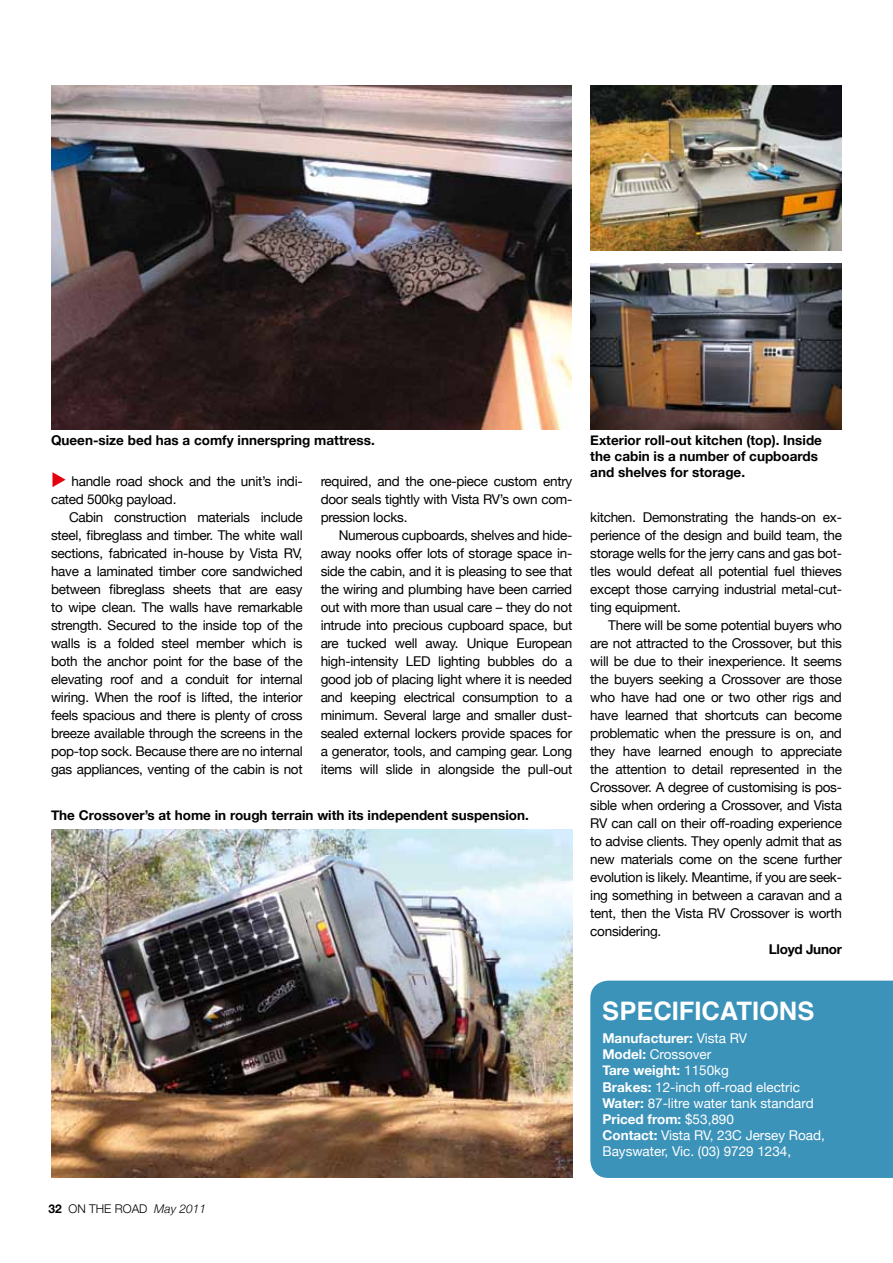
<style>
.page{position:relative;width:893px;height:1263px;background:#fff}
.page>*{position:absolute;margin:0;border:0;box-sizing:border-box;transform-origin:0 0}
.t1{font:700 25.5px "Helvetica";color:#fff}
.t2{font:13.5px/18px "Helvetica Neue";letter-spacing:-.02em;color:#000;text-align:justify}
.t3{font:700 13.5px/16.2px "Helvetica Neue";color:#000}
.t4{font:13.5px/16.2px "Helvetica Neue";color:#fff}
.t5{font:700 13.5px "Helvetica Neue";letter-spacing:-.02em;color:#000}
.t6{font:300 12px "Helvetica Neue";color:#000}
.s1{font-weight:700}
.s2{font-style:italic}
</style>
<div class="page">
<img style="left:51px;top:85px;width:521px;height:344px">
<img style="left:51px;top:829px;width:521px;height:349px">
<div style="left:590px;top:981px;width:303px;height:197px;background:#3c93ba"></div>
<img style="left:590px;top:85px;width:252px;height:165px">
<img style="left:590px;top:264px;width:252px;height:165px">
<p class="t3" style="left:51px;top:432px;width:325px">Queen-size bed has a comfy innerspring mattress.</p>
<p class="t2" style="left:51px;top:472px;width:253px;text-indent:21px">handle road shock and the unit’s indi&shy;cated 500kg payload.</p>
<p class="t2" style="left:51px;top:508px;width:253px;text-indent:18px">Cabin construction materials include steel, fibreglass and timber. The white wall sections, fabricated in-house by Vista RV, have a laminated timber core sandwiched between fibreglass sheets that are easy to wipe clean. The walls have remarkable strength. Secured to the inside top of the walls is a folded steel member which is both the anchor point for the base of the elevating roof and a conduit for internal wiring. When the roof is lifted, the interior feels spacious and there is plenty of cross breeze available through the screens in the pop-top sock. Because there are no internal gas appliances, venting of the cabin is not</p>
<p class="t2" style="left:321px;top:472px;width:253px">required, and the one-piece custom entry door seals tightly with Vista RV’s own com&shy;pression locks.</p>
<p class="t2" style="left:321px;top:526px;width:253px;text-indent:18px">Numerous cupboards, shelves and hide&shy;away nooks offer lots of storage space in&shy;side the cabin, and it is pleasing to see that the wiring and plumbing have been carried out with more than usual care – they do not intrude into precious cupboard space, but are tucked well away. Unique European high-intensity LED lighting bubbles do a good job of placing light where it is needed and keeping electrical consumption to a minimum. Several large and smaller dust&shy;sealed external lockers provide spaces for a generator, tools, and camping gear. Long items will slide in alongside the pull-out</p>
<p class="t3" style="left:51px;top:806px;width:479px">The Crossover’s at home in rough terrain with its independent suspension.</p>
<p class="t6" style="left:48px;top:1201px;width:159px"><span class="s1">32</span> ON THE ROAD <span class="s2">May 2011</span></p>
<p class="t3" style="left:590px;top:432px;width:233px">Exterior roll-out kitchen (top). Inside the cabin is a number of cupboards and shelves for storage.</p>
<p class="t2" style="left:590px;top:508px;width:253px">kitchen. Demonstrating the hands-on ex&shy;perience of the design and build team, the storage wells for the jerry cans and gas bot&shy;tles would defeat all potential fuel thieves except those carrying industrial metal-cut&shy;ting equipment.</p>
<p class="t2" style="left:590px;top:616px;width:253px;text-indent:18px">There will be some potential buyers who are not attracted to the Crossover, but this will be due to their inexperience. It seems the buyers seeking a Crossover are those who have had one or two other rigs and have learned that shortcuts can become problematic when the pressure is on, and they have learned enough to appreciate the attention to detail represented in the Crossover. A degree of customising is pos&shy;sible when ordering a Crossover, and Vista RV can call on their off-roading experience to advise clients. They openly admit that as new materials come on the scene further evolution is likely. Meantime, if you are seek&shy;ing something in between a caravan and a tent, then the Vista RV Crossover is worth considering.</p>
<p class="t5" style="left:769px;top:941px;width:75px">Lloyd Junor</p>
<h1 class="t1" style="left:602px;top:990px;width:214px">SPECIFICATIONS</h1>
<p class="t4" style="left:602px;top:1030px;width:224px"><span class="s1">Manufacturer:</span> Vista RV<br><span class="s1">Model:</span> Crossover<br><span class="s1">Tare weight:</span> 1150kg<br><span class="s1">Brakes:</span> 12-inch off-road electric<br><span class="s1">Water:</span> 87-litre water tank standard<br><span class="s1">Priced from:</span> $53,890<br><span class="s1">Contact:</span> Vista RV, 23C Jersey Road,<br>Bayswater, Vic. (03) 9729 1234,</p>
</div>
